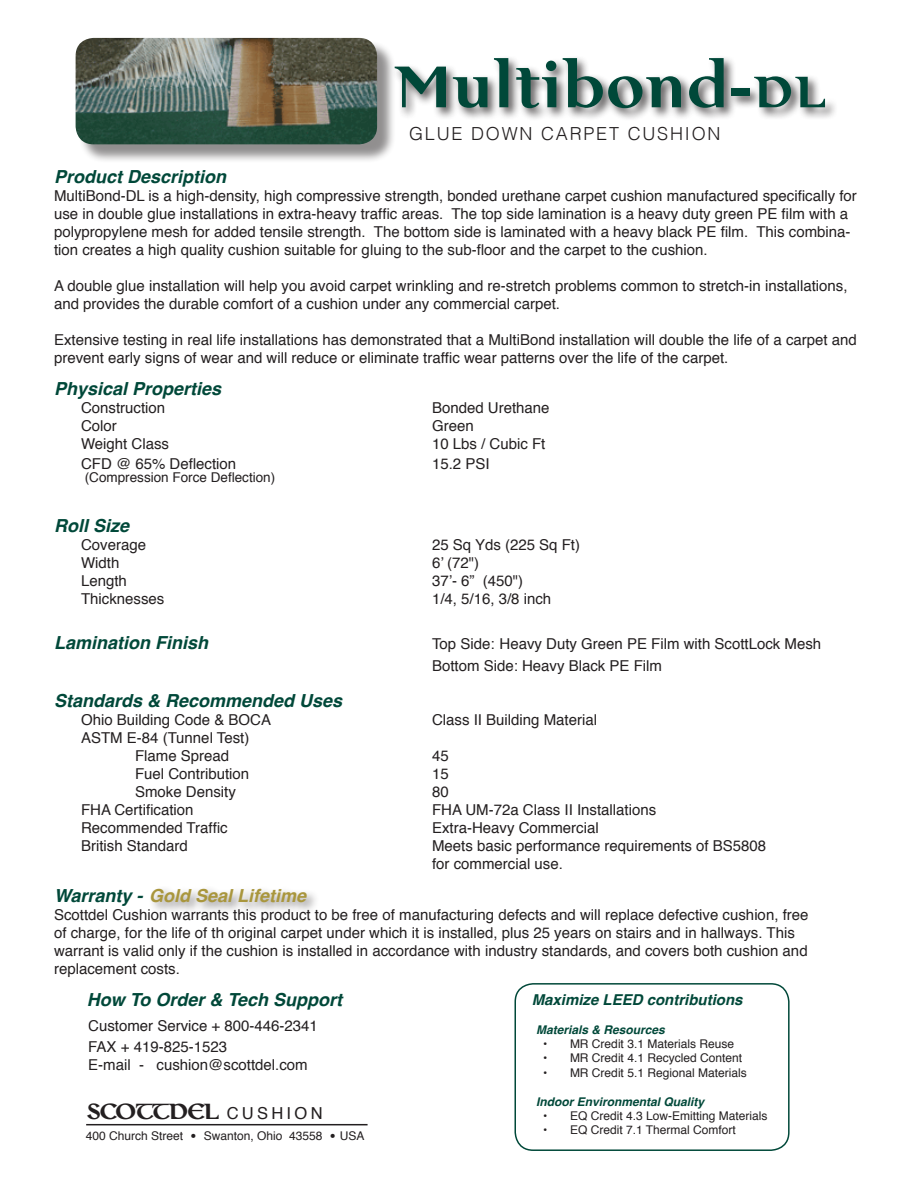
<style>
.page{position:relative;width:918px;height:1188px;background:#fff}
.page>*{position:absolute;margin:0;border:0;box-sizing:border-box;transform-origin:0 0}
.t1{font:700 72px "Colmcille";color:#004839}
.t2{font:700 27px "Colmcille";letter-spacing:-.09em;color:#231f20}
.properties{font:italic 700 18px "Helvetica";color:#004839}
.properties-2{font:italic 700 18px "Helvetica";color:#a9963d}
.t3{font:300 18px "Helvetica";letter-spacing:.1em;color:#231f20}
.Subhead_1{font:italic 700 18px "Helvetica";color:#004839}
.properties-3{font:15px/18px "Helvetica";color:#231f20}
.Telephone{font:15px "Helvetica";color:#231f20}
.t4{font:italic 700 15px "Helvetica";color:#004839}
.properties-4{font:13.5px "Helvetica";color:#231f20}
.ADDRESS{font:12px "Helvetica";color:#231f20}
.t5{font:italic 700 12px "Helvetica";color:#004839}
.s1{font-size:54px}
.s2{color:#004839}
.s3{font-family:"Helvetica";font-weight:400;font-size:16.5px}
.s4{font-family:"Optima"}
</style>
<div class="page">
<div style="left:148px;top:885px;width:171px;height:29px;background:#231f20;opacity:.51"></div>
<div style="left:78px;top:40px;width:318px;height:123px;background:#231f20;opacity:.5"></div>
<img style="left:76px;top:38px;width:301px;height:106px">
<div style="left:392px;top:55px;width:446px;height:66px;background:#231f20;opacity:.75"></div>
<div style="left:514px;top:983px;width:276px;height:168px;border:2px solid #004839;border-radius:18px"></div>
<hr style="left:86px;top:1124px;width:282px;height:1px;background:#231f20">
<p class="t1" style="left:393px;top:51px;width:436px">Multibond-<span class="s1">DL</span></p>
<p class="t3" style="left:409px;top:119px;width:313px">GLUE DOWN CARPET CUSHION</p>
<p class="properties" style="left:54px;top:161px;width:174px">Product Description</p>
<p class="properties-3" style="left:54px;top:187px;width:804px">MultiBond-DL is a high-density, high compressive strength, bonded urethane carpet cushion manufactured specifically for use in double glue installations in extra-heavy traffic areas. The top side lamination is a heavy duty green PE film with a polypropylene mesh for added tensile strength. The bottom side is laminated with a heavy black PE film. This combina&shy;tion creates a high quality cushion suitable for gluing to the sub-floor and the carpet to the cushion.</p>
<p class="properties-3" style="left:54px;top:277px;width:795px">A double glue installation will help you avoid carpet wrinkling and re-stretch problems common to stretch-in installations, and provides the durable comfort of a cushion under any commercial carpet.</p>
<p class="properties-3" style="left:54px;top:331px;width:804px">Extensive testing in real life installations has demonstrated that a MultiBond installation will double the life of a carpet and prevent early signs of wear and will reduce or eliminate traffic wear patterns over the life of the carpet.</p>
<p class="Subhead_1" style="left:54px;top:374px;width:169px">Physical Properties</p>
<p class="properties-3" style="left:81px;top:399px;width:86px">Construction</p>
<p class="properties-3" style="left:432px;top:399px;width:119px">Bonded Urethane</p>
<p class="properties-3" style="left:81px;top:417px;width:37px">Color</p>
<p class="properties-3" style="left:432px;top:417px;width:43px">Green</p>
<p class="properties-3" style="left:81px;top:435px;width:90px">Weight Class</p>
<p class="properties-3" style="left:432px;top:435px;width:115px">10 Lbs / Cubic Ft</p>
<p class="properties-3" style="left:81px;top:455px;width:157px">CFD @ 65% Deflection</p>
<p class="properties-3" style="left:432px;top:455px;width:59px">15.2 PSI</p>
<p class="properties-4" style="left:85px;top:467px;width:192px">(Compression Force Deflection)</p>
<p class="properties" style="left:54px;top:511px;width:77px">Roll Size</p>
<p class="properties-3" style="left:81px;top:536px;width:67px">Coverage</p>
<p class="properties-3" style="left:432px;top:536px;width:150px">25 Sq Yds (225 Sq Ft)</p>
<p class="properties-3" style="left:81px;top:554px;width:40px">Width</p>
<p class="properties-3" style="left:432px;top:554px;width:49px">6’ (72")</p>
<p class="properties-3" style="left:81px;top:572px;width:47px">Length</p>
<p class="properties-3" style="left:432px;top:572px;width:93px">37’- 6” (450")</p>
<p class="properties-3" style="left:81px;top:590px;width:85px">Thicknesses</p>
<p class="properties-3" style="left:432px;top:590px;width:121px">1/4, 5/16, 3/8 inch</p>
<p class="properties" style="left:54px;top:628px;width:156px">Lamination Finish</p>
<p class="properties-3" style="left:432px;top:635px;width:391px">Top Side: Heavy Duty Green PE Film with ScottLock Mesh</p>
<p class="properties-3" style="left:432px;top:658px;width:232px">Bottom Side: Heavy Black PE Film</p>
<p class="properties" style="left:54px;top:686px;width:290px">Standards &amp; Recommended Uses</p>
<p class="properties-3" style="left:81px;top:712px;width:192px">Ohio Building Code &amp; BOCA</p>
<p class="properties-3" style="left:432px;top:712px;width:167px">Class II Building Material</p>
<p class="properties-3" style="left:81px;top:730px;width:170px">ASTM E-84 (Tunnel Test)</p>
<p class="properties-3" style="left:135px;top:748px;width:96px">Flame Spread</p>
<p class="properties-3" style="left:432px;top:748px;width:18px">45</p>
<p class="properties-3" style="left:135px;top:766px;width:116px">Fuel Contribution</p>
<p class="properties-3" style="left:432px;top:766px;width:18px">15</p>
<p class="properties-3" style="left:135px;top:784px;width:102px">Smoke Density</p>
<p class="properties-3" style="left:432px;top:784px;width:18px">80</p>
<p class="properties-3" style="left:81px;top:802px;width:114px">FHA Certification</p>
<p class="properties-3" style="left:432px;top:802px;width:226px">FHA UM-72a Class II Installations</p>
<p class="properties-3" style="left:81px;top:820px;width:148px">Recommended Traffic</p>
<p class="properties-3" style="left:432px;top:820px;width:168px">Extra-Heavy Commercial</p>
<p class="properties-3" style="left:81px;top:838px;width:108px">British Standard</p>
<p class="properties-3" style="left:432px;top:838px;width:336px">Meets basic performance requirements of BS5808 for commercial use.</p>
<p class="properties-2" style="left:54px;top:881px;width:254px"><span class="s2">Warranty -</span> Gold Seal Lifetime</p>
<p class="properties-3" style="left:54px;top:906px;width:756px">Scottdel Cushion warrants this product to be free of manufacturing defects and will replace defective cushion, free of charge, for the life of th original carpet under which it is installed, plus 25 years on stairs and in hallways. This warrant is valid only if the cushion is installed in accordance with industry standards, and covers both cushion and replacement costs.</p>
<p class="properties" style="left:87px;top:985px;width:257px">How To Order &amp; Tech Support</p>
<p class="Telephone" style="left:88px;top:1014px;width:231px">Customer Service + 800-446-2341</p>
<p class="Telephone" style="left:88px;top:1035px;width:140px">FAX + 419-825-1523</p>
<p class="Telephone" style="left:88px;top:1053px;width:221px">E-mail - cushion@scottdel.com</p>
<p class="t2" style="left:86px;top:1098px;width:238px">SCOTTDEL <span class="s3">C U S H I O N</span></p>
<p class="ADDRESS" style="left:86px;top:1127px;width:280px">400 Church Street <span class="s4">•</span> Swanton, Ohio 43558 <span class="s4">•</span> USA</p>
<p class="t4" style="left:532px;top:987px;width:212px">Maximize LEED contributions</p>
<p class="t5" style="left:536px;top:1020px;width:130px">Materials &amp; Resources</p>
<p class="ADDRESS" style="left:543px;top:1035px;width:193px">• MR Credit 3.1 Materials Reuse</p>
<p class="ADDRESS" style="left:543px;top:1049px;width:201px">• MR Credit 4.1 Recycled Content</p>
<p class="ADDRESS" style="left:543px;top:1063px;width:205px">• MR Credit 5.1 Regional Materials</p>
<p class="t5" style="left:536px;top:1092px;width:170px">Indoor Environmental Quality</p>
<p class="ADDRESS" style="left:543px;top:1107px;width:226px">• EQ Credit 4.3 Low-Emitting Materials</p>
<p class="ADDRESS" style="left:543px;top:1121px;width:194px">• EQ Credit 7.1 Thermal Comfort</p>
</div>
